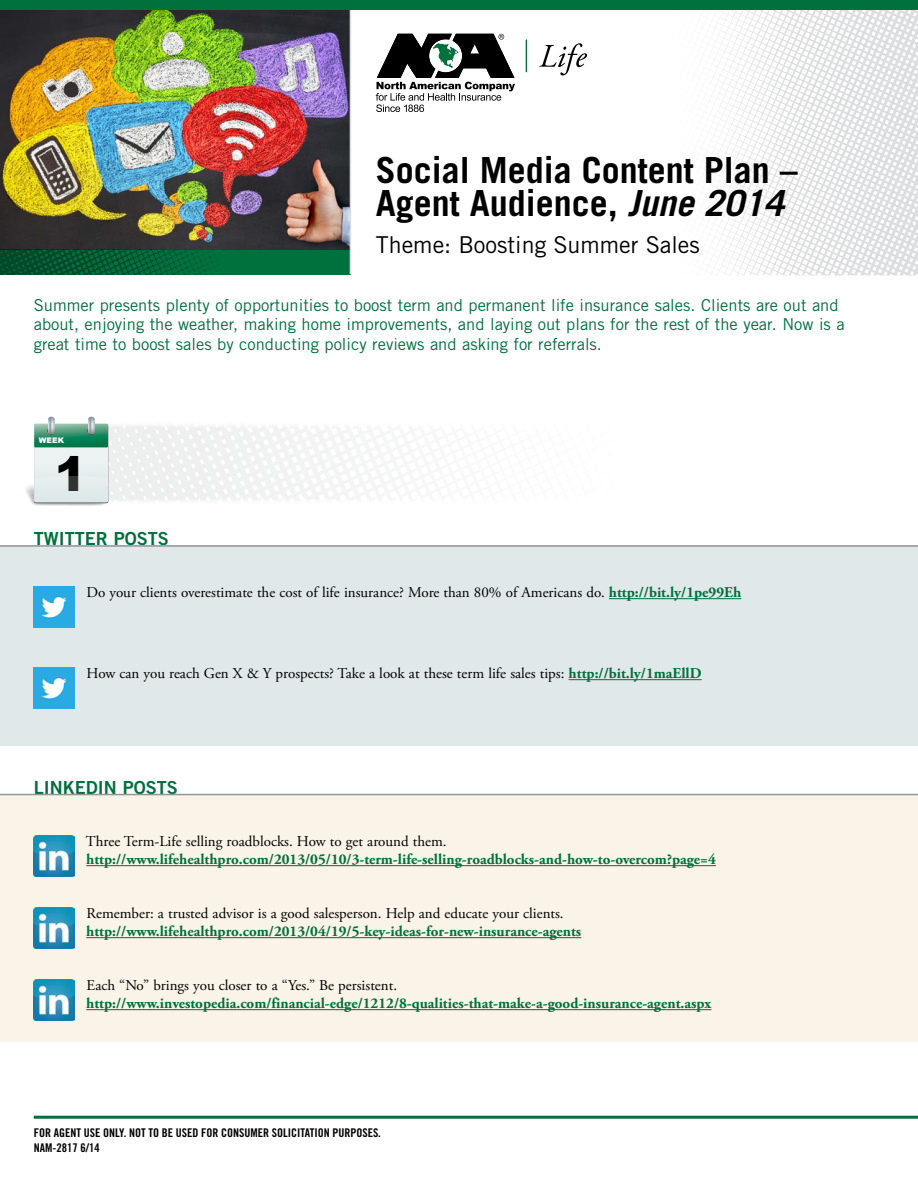
<style>
.page{position:relative;width:918px;height:1188px;background:#fff}
.page>*{position:absolute;margin:0;border:0;box-sizing:border-box;transform-origin:0 0}
.t1{font:900 47.7px "Arial";color:#000}
.Tip_Sheet_Header{font:700 36px/33px "Trade Gothic";color:#000}
.Tip_Sheet_Subhead{font:23.25px "Trade Gothic";color:#000}
.Subhead_1_BOLDED{font:18px "Trade Gothic Bold Two";color:#00703c}
.Subhead_2{font:16.5px/19.5px "Trade Gothic";color:#00703c}
.SocialMedia_Indent{font:700 15px/18px "Adobe Garamond Pro";color:#00703c}
.SocialMedia_Indent-2{font:15px "Adobe Garamond Pro";color:#000}
.Form_Number_Rev_Date{font:12px "Trade Gothic Bold Cond Twenty";color:#000}
.t2{font:900 7.65px "Arial";color:#fff}
.s1{font-style:italic}
.s2{font-weight:700;color:#00703c}
.s3{font-weight:400;color:#000}
</style>
<div class="page">
<div style="left:0;top:546px;width:918px;height:200px;background:#e0e8e9"></div>
<div style="left:0;top:794px;width:918px;height:248px;background:#f9f3e8"></div>
<hr style="left:34px;top:1116px;width:884px;height:3px;background:#00703c">
<svg style="left:707px;top:10px;width:211px;height:265px"></svg>
<svg style="left:108px;top:424px;width:255px;height:78px;fill:#f2f2f2"></svg>
<img style="left:0;top:10px;width:350px;height:240px">
<div style="left:0;top:250px;width:351px;height:24px;background:#00703c"></div>
<img style="left:0;top:250px;width:228px;height:24px">
<hr style="left:350px;top:7px;width:1px;height:267px;background:#dcddde">
<div style="left:0;top:0;width:918px;height:10px;background:#00703c"></div>
<hr style="left:526px;top:40px;width:1px;height:32px;background:#00703c">
<svg style="left:539px;top:43px;width:48px;height:32px"></svg>
<svg style="left:376px;top:34px;width:139px;height:78px"></svg>
<hr style="left:609px;top:598px;width:132px;height:1px;background:#00703c">
<hr style="left:569px;top:679px;width:133px;height:1px;background:#00703c">
<hr style="left:86px;top:865px;width:630px;height:1px;background:#00703c">
<hr style="left:86px;top:937px;width:495px;height:1px;background:#00703c">
<hr style="left:86px;top:1009px;width:625px;height:1px;background:#00703c">
<img style="left:34px;top:587px;width:40px;height:40px">
<img style="left:34px;top:668px;width:40px;height:40px">
<img style="left:34px;top:836px;width:40px;height:40px">
<img style="left:34px;top:908px;width:40px;height:40px">
<img style="left:34px;top:980px;width:40px;height:40px">
<hr style="left:0;top:545px;width:918px;height:2px;background:#939598">
<hr style="left:0;top:794px;width:918px;height:1px;background:#939598">
<img style="left:32px;top:503px;width:75px;height:3px">
<svg style="left:26px;top:417px;width:82px;height:86px;background:#bcd7cf"></svg>
<p class="Tip_Sheet_Header" style="left:376px;top:153px;width:424px">Social Media Content Plan –<br>Agent Audience, <span class="s1">June 2014</span></p>
<p class="Tip_Sheet_Subhead" style="left:376px;top:231px;width:326px">Theme: Boosting Summer Sales</p>
<p class="Subhead_2" style="left:34px;top:295px;width:812px">Summer presents plenty of opportunities to boost term and permanent life insurance sales. Clients are out and about, enjoying the weather, making home improvements, and laying out plans for the rest of the year. Now is a great time to boost sales by conducting policy reviews and asking for referrals.</p>
<p class="t2" style="left:39px;top:435px;width:27px">WEEK</p>
<p class="t1" style="left:55px;top:439px;width:33px">1</p>
<p class="Subhead_1_BOLDED" style="left:34px;top:527px;width:137px">TWITTER POSTS</p>
<p class="SocialMedia_Indent-2" style="left:87px;top:583px;width:656px">Do your clients overestimate the cost of life insurance? More than 80% of Americans do. <span class="s2">http://bit.ly/1pe99Eh</span></p>
<p class="t1" style="left:199px;top:574px;width:33px">4</p>
<p class="SocialMedia_Indent-2" style="left:87px;top:664px;width:617px">How can you reach Gen X &amp; Y prospects? Take a look at these term life sales tips: <span class="s2">http://bit.ly/1maEllD</span></p>
<p class="Subhead_1_BOLDED" style="left:34px;top:776px;width:146px">LINKEDIN POSTS</p>
<p class="SocialMedia_Indent" style="left:86px;top:833px;width:631px"><span class="s3">Three Term-Life selling roadblocks. How to get around them. </span>http://www.lifehealthpro.com/2013/05/10/3-term-life-selling-roadblocks-and-how-to-overcom?page=4</p>
<p class="SocialMedia_Indent" style="left:86px;top:905px;width:497px"><span class="s3">Remember: a trusted advisor is a good salesperson. Help and educate your clients. </span>http://www.lifehealthpro.com/2013/04/19/5-key-ideas-for-new-insurance-agents</p>
<p class="SocialMedia_Indent" style="left:86px;top:977px;width:627px"><span class="s3">Each “No” brings you closer to a “Yes.” Be persistent. </span>http://www.investopedia.com/financial-edge/1212/8-qualities-that-make-a-good-insurance-agent.aspx</p>
<p class="Form_Number_Rev_Date" style="left:34px;top:1126px;width:349px">FOR AGENT USE ONLY. NOT TO BE USED FOR CONSUMER SOLICITATION PURPOSES.</p>
<p class="Form_Number_Rev_Date" style="left:34px;top:1140px;width:67px">NAM-2817 6/14</p>
</div>
